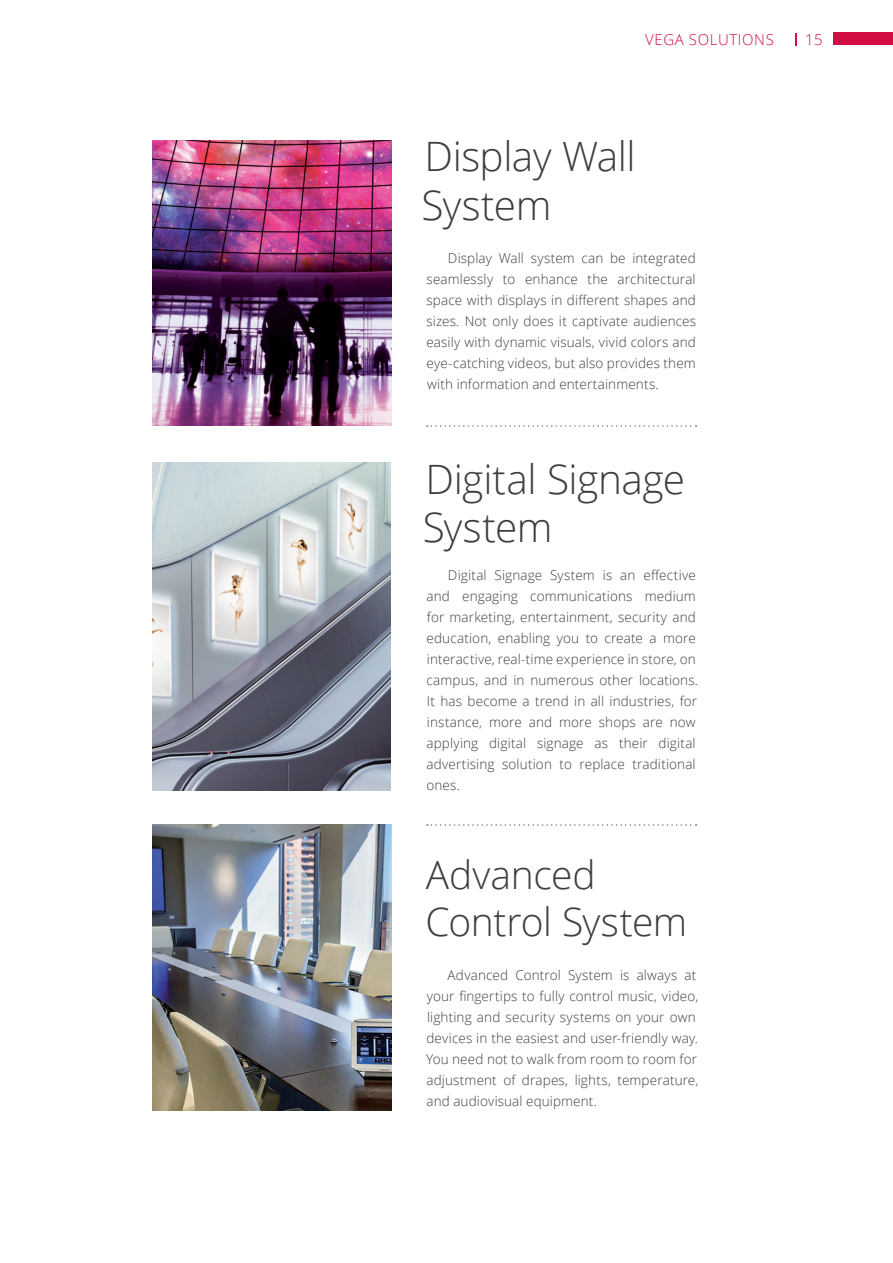
<style>
.page{position:relative;width:893px;height:1263px;background:#fff}
.page>*{position:absolute;margin:0;border:0;box-sizing:border-box;transform-origin:0 0}
.t1{font:300 40.5px/48.6px "Open Sans";letter-spacing:-.015em;color:#3e3e3f}
.t2{font:300 39px/46.8px "Open Sans";letter-spacing:-.01em;color:#3e3e3f}
.t3{font:300 15px "Open Sans";color:#d20d44}
.t4{font:300 13.5px/21px "Open Sans";letter-spacing:.01em;color:#3e3e3f}
</style>
<div class="page">
<div style="left:833px;top:32px;width:60px;height:13px;background:#d20d44"></div>
<svg style="left:795px;top:33px;width:2px;height:13px"></svg>
<img style="left:153px;top:140px;width:238px;height:285px">
<img style="left:153px;top:463px;width:238px;height:327px">
<svg style="left:427px;top:824px;width:270px;height:2px"></svg>
<svg style="left:427px;top:425px;width:270px;height:2px"></svg>
<img style="left:152px;top:824px;width:239px;height:287px">
<p class="t3" style="left:645px;top:29px;width:18px">Vega</p>
<p class="t3" style="left:689px;top:29px;width:20px">Solutions</p>
<p class="t3" style="left:805px;top:29px;width:19px">15</p>
<h1 class="t1" style="left:422px;top:131px;width:215px">Display Wall<br>System</h1>
<p class="t4" style="left:426px;top:247px;width:271px;text-align:justify;text-indent:21px">Display Wall system can be integrated seamlessly to enhance the architectural space with displays in different shapes and sizes. Not only does it captivate audiences easily with dynamic visuals, vivid colors and eye-catching videos, but also provides them with information and entertainments.</p>
<h1 class="t1" style="left:423px;top:454px;width:264px">Digital Signage<br>System</h1>
<p class="t4" style="left:426px;top:564px;width:273px;text-indent:22px">Digital Signage System is an effective and engaging communications medium for marketing, entertainment, security and education, enabling you to create a more interactive, real-time experience in store, on campus, and in numerous other locations.<br>It has become a trend in all industries, for instance, more and more shops are now applying digital signage as their digital advertising solution to replace traditional ones.</p>
<h2 class="t2" style="left:425px;top:850px;width:263px">Advanced<br>Control System</h2>
<p class="t4" style="left:426px;top:964px;width:274px;text-indent:22px">Advanced Control System is always at your fingertips to fully control music, video, lighting and security systems on your own devices in the easiest and user-friendly way.<br>You need not to walk from room to room for adjustment of drapes, lights, temperature, and audiovisual equipment.</p>
</div>
